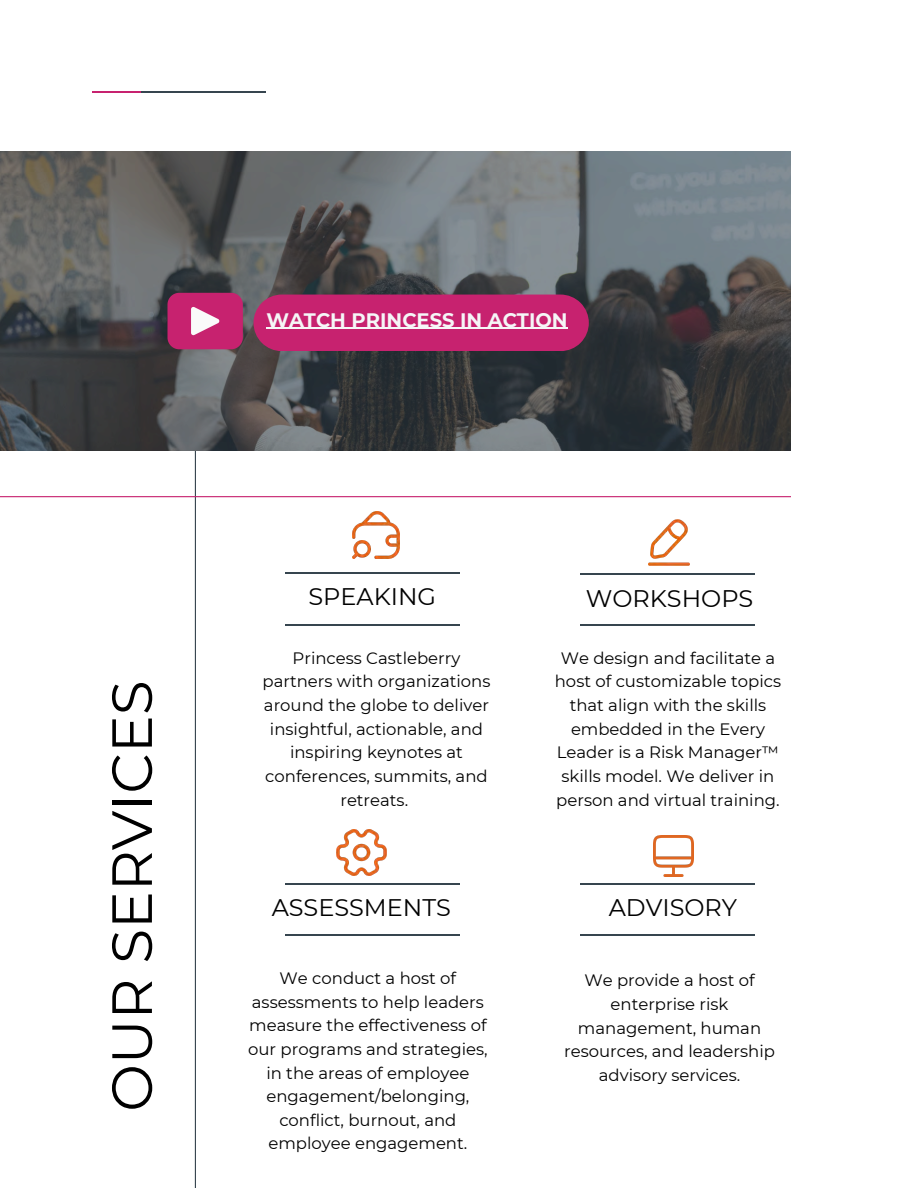
<style>
.page{position:relative;width:918px;height:1188px;background:#fff}
.page>*{position:absolute;margin:0;border:0;box-sizing:border-box;transform-origin:0 0}
.t1{font:56.55px "Montserrat";color:#000}
.t2{font:24px "Montserrat";color:#000}
.t3{font:700 19.5px "Montserrat";color:#f5f6f7}
.t4{font:16.5px/23.7px "Montserrat";color:#000;text-align:center}
</style>
<div class="page">
<hr style="left:195px;top:442px;width:1px;height:746px;background:#36454f">
<hr style="left:92px;top:92px;width:124px;height:1px;background:#c7226f">
<hr style="left:142px;top:92px;width:123px;height:1px;background:#36454f">
<hr style="left:285px;top:624px;width:174px;height:2px;background:#36454f">
<hr style="left:285px;top:572px;width:174px;height:2px;background:#36454f">
<hr style="left:285px;top:935px;width:174px;height:1px;background:#36454f">
<hr style="left:285px;top:884px;width:174px;height:1px;background:#36454f">
<hr style="left:581px;top:624px;width:174px;height:2px;background:#36454f">
<hr style="left:581px;top:573px;width:174px;height:1px;background:#36454f">
<hr style="left:581px;top:935px;width:174px;height:1px;background:#36454f">
<hr style="left:581px;top:883px;width:174px;height:1px;background:#36454f">
<hr style="left:0;top:496px;width:791px;height:1px;background:#c7226f">
<img style="left:653px;top:836px;width:41px;height:40px">
<img style="left:337px;top:829px;width:49px;height:46px">
<img style="left:648px;top:520px;width:42px;height:46px">
<img style="left:352px;top:512px;width:48px;height:47px">
<svg style="left:0;top:151px;width:791px;height:300px;background:#54585a"></svg>
<div style="left:254px;top:295px;width:335px;height:56px;background:#c7226f"></div>
<svg style="left:168px;top:293px;width:75px;height:56px;background:#c93b7d"></svg>
<hr style="left:266px;top:328px;width:302px;height:1px;background:#f5f6f7">
<h2 class="t3" style="left:266px;top:308px;width:303px">WATCH PRINCESS IN ACTION</h2>
<p class="t1" style="left:97px;top:1112px;width:433px;rotate:-90deg">OUR SERVICES</p>
<p class="t2" style="left:309px;top:582px;width:129px">SPEAKING</p>
<p class="t2" style="left:586px;top:583px;width:169px">WORKSHOPS</p>
<p class="t4" style="left:263px;top:646px;width:229px">Princess Castleberry partners with organizations around the globe to deliver insightful, actionable, and inspiring keynotes at conferences, summits, and retreats.</p>
<h3 class="t2" style="left:272px;top:893px;width:181px">ASSESSMENTS</h3>
<h2 class="t4" style="left:555px;top:646px;width:228px">We design and facilitate a host of customizable topics that align with the skills embedded in the Every<br>Leader is a Risk Manager™ skills model. We deliver in person and virtual training.</h2>
<p class="t2" style="left:609px;top:893px;width:130px">ADVISORY</p>
<p class="t4" style="left:248px;top:966px;width:241px">We conduct a host of assessments to help leaders measure the effectiveness of our programs and strategies, in the areas of employee engagement/belonging, conflict, burnout, and employee engagement.</p>
<p class="t4" style="left:564px;top:969px;width:212px">We provide a host of enterprise risk management, human resources, and leadership advisory services.</p>
</div>
